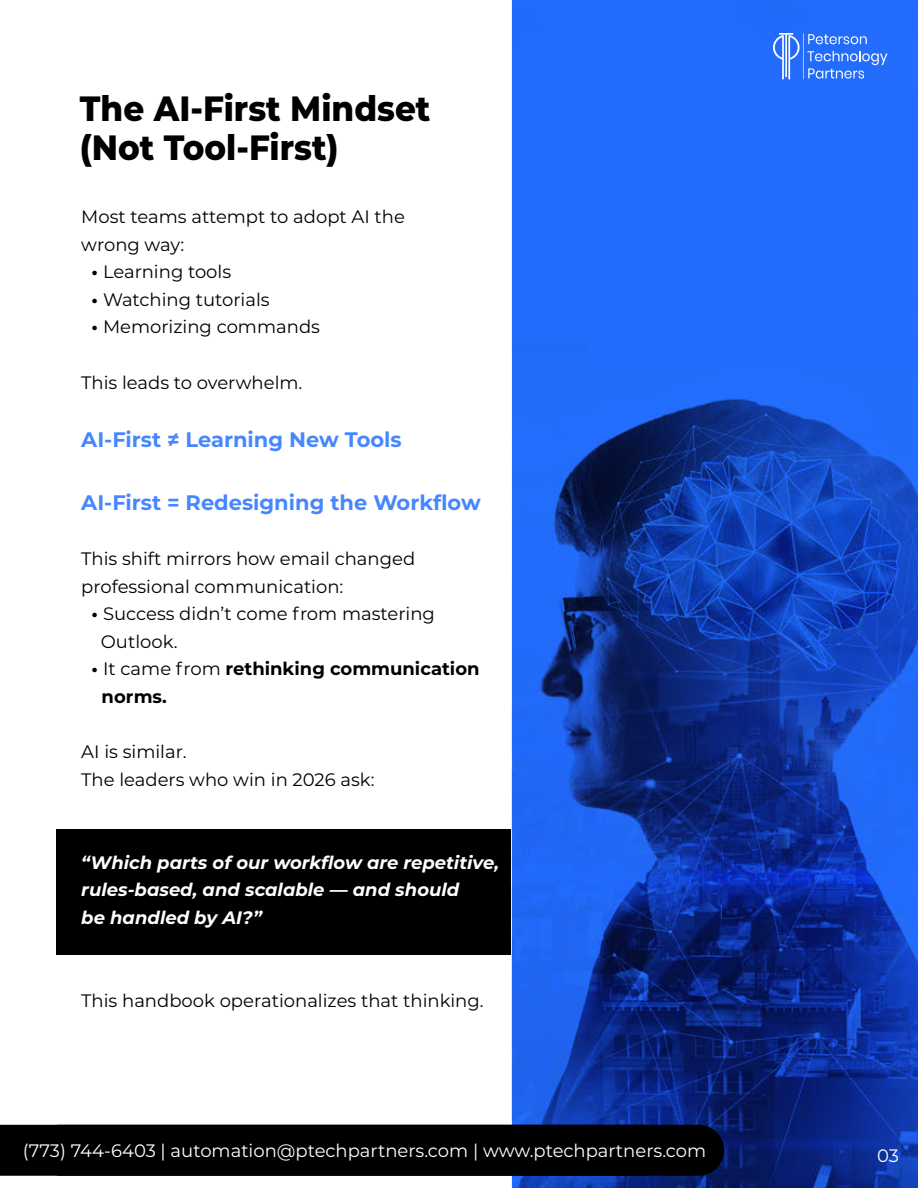
<style>
.page{position:relative;width:918px;height:1188px;background:#fff}
.page>*{position:absolute;margin:0;border:0;box-sizing:border-box;transform-origin:0 0}
.t1{font:800 35.1px/39px "Montserrat";color:#000;scale:.93 1}
.t2{font:700 21px "Montserrat";color:#4687ff}
.t3{font:18px/27.6px "Montserrat";color:#000}
.t4{font:italic 700 18px/27.6px "Montserrat";color:#fff}
.t5{font:18px "Montserrat";color:#fff}
.t6{font:700 18px/27.6px "Montserrat";color:#000}
.s1{font-weight:700}
.s2{font-weight:400}
</style>
<div class="page">
<div style="left:56px;top:830px;width:492px;height:125px;background:#000"></div>
<svg style="left:512px;top:0;width:406px;height:1188px;background:#174cc5"></svg>
<svg style="left:772px;top:33px;width:115px;height:47px;background:#4a86fc"></svg>
<div style="left:0;top:1125px;width:724px;height:51px;background:#000"></div>
<h1 class="t1" style="left:80px;top:91px;width:379px">The AI-First Mindset (Not Tool-First)</h1>
<p class="t3" style="left:81px;top:203px;width:325px">Most teams attempt to adopt AI the wrong way:</p>
<p class="t3" style="left:91px;top:259px;width:141px"><span class="s1">•</span> Learning tools</p>
<p class="t3" style="left:91px;top:286px;width:180px"><span class="s1">•</span> Watching tutorials</p>
<p class="t3" style="left:91px;top:314px;width:230px"><span class="s1">•</span> Memorizing commands</p>
<p class="t3" style="left:81px;top:369px;width:223px">This leads to overwhelm.</p>
<p class="t2" style="left:81px;top:431px;width:322px">AI-First ≠ Learning New Tools</p>
<p class="t2" style="left:81px;top:493px;width:401px">AI-First = Redesigning the Workflow</p>
<p class="t3" style="left:81px;top:545px;width:335px">This shift mirrors how email changed professional communication:</p>
<p class="t3" style="left:101px;top:601px;width:336px;text-indent:-9px"><span class="s1">•</span> Success didn’t come from mastering<br>Outlook.</p>
<p class="t6" style="left:102px;top:656px;width:379px;text-indent:-10px">• <span class="s2">It came from</span> rethinking communication norms.</p>
<p class="t3" style="left:81px;top:739px;width:295px">AI is similar.<br>The leaders who win in 2026 ask:</p>
<p class="t4" style="left:81px;top:849px;width:419px">“Which parts of our workflow are repetitive, rules-based, and scalable — and should<br>be handled by AI?”</p>
<p class="t3" style="left:81px;top:987px;width:404px">This handbook operationalizes that thinking.</p>
<p class="t5" style="left:23px;top:1142px;width:685px">(773) 744-6403 | automation@ptechpartners.com | www.ptechpartners.com</p>
<p class="t5" style="left:877px;top:1147px;width:23px">03</p>
</div>
